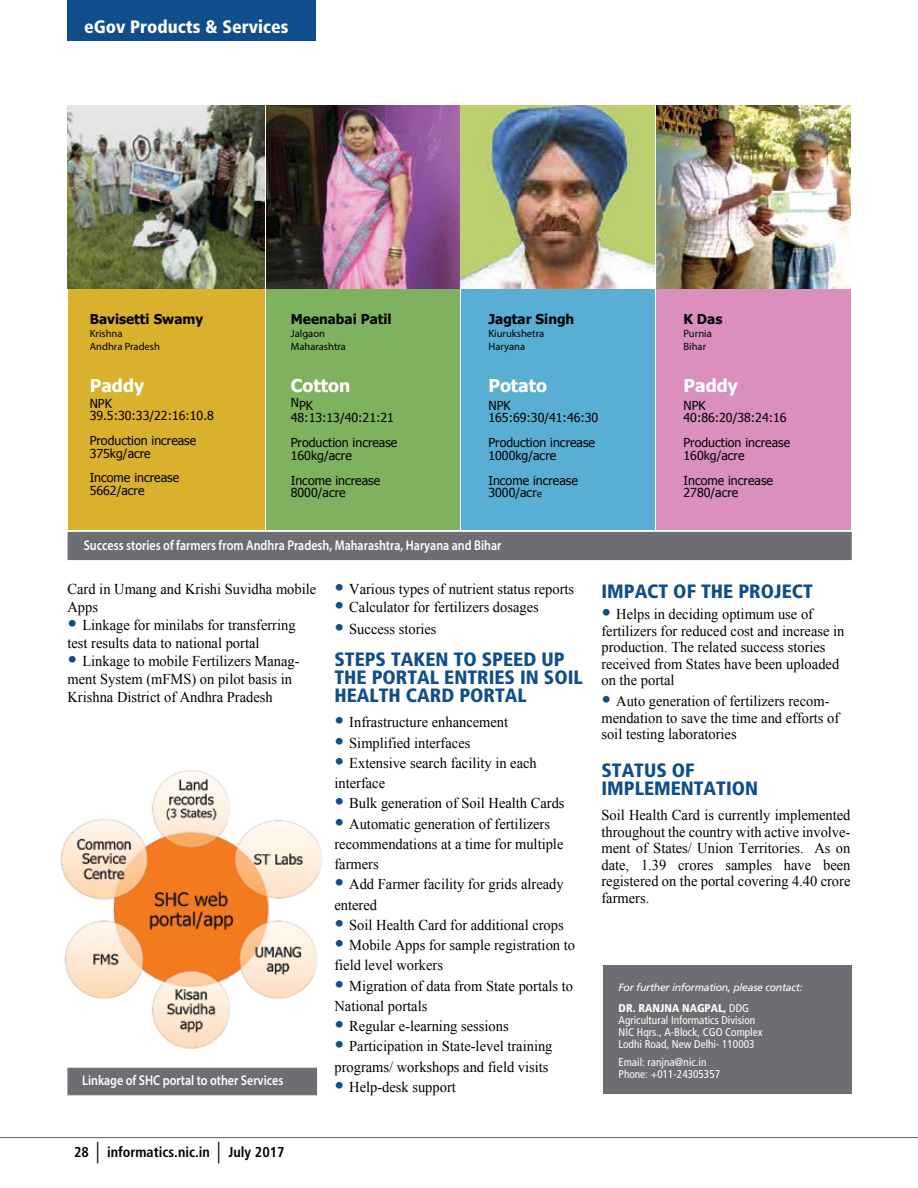
<style>
.page{position:relative;width:918px;height:1188px;background:#fff}
.page>*{position:absolute;margin:0;border:0;box-sizing:border-box;transform-origin:0 0}
.t1{font:900 condensed 19.35px/18px "Frutiger LT Std";color:#0f4e8a}
.t2{font:900 condensed 18px "Frutiger LT Std";color:#fff}
.t3{font:700 17.7px "Tahoma";color:#fff}
.t4{font:15px/16.5px "Times New Roman";color:#010101}
.t5{font:700 condensed 14.25px "Frutiger LT Std";color:#010101}
.t6{font:600 14.1px "Myriad Pro";color:#fff;scale:.85 1}
.t7{font:700 13.65px "Tahoma";color:#010101}
.t8{font:12.3px/12.5px "Tahoma";color:#010101}
.t9{font:condensed 11.25px/12px "Frutiger LT Std";color:#fff}
.t10{font:10.65px/12.8px "Myriad Pro";color:#010101}
.t11{font:italic 10.5px "Frutiger LT Std";letter-spacing:-.025em;color:#fff}
.s1{font-family:"Myriad Pro";font-size:10.65px}
.s2{font-family:"Frutiger LT Std";font-weight:900;font-stretch:condensed;font-size:19.35px;color:#0f4e8a}
.s3{font-family:"Frutiger";font-weight:400;font-size:21.45px}
.s4{font-weight:900}
</style>
<div class="page">
<div style="left:68px;top:1068px;width:249px;height:27px;background:#6d6e71"></div>
<div style="left:68px;top:532px;width:784px;height:28px;background:#6d6e71"></div>
<div style="left:603px;top:966px;width:249px;height:128px;background:#6d6e71"></div>
<div style="left:68px;top:289px;width:197px;height:241px;background:#dab12c"></div>
<div style="left:68px;top:0;width:248px;height:40px;background:#0f4e8a"></div>
<hr style="left:0;top:1137px;width:918px;height:1px;background:#6e6f72">
<div style="left:266px;top:289px;width:194px;height:241px;background:#7fb25e"></div>
<div style="left:461px;top:289px;width:194px;height:241px;background:#59afd3"></div>
<div style="left:656px;top:289px;width:195px;height:241px;background:#db8fbd"></div>
<img style="left:60px;top:770px;width:262px;height:279px">
<img style="left:68px;top:105px;width:391px;height:184px">
<img style="left:461px;top:105px;width:390px;height:184px">
<p class="t2" style="left:84px;top:16px;width:206px">eGov Products &amp; Services</p>
<p class="t7" style="left:90px;top:310px;width:115px">Bavisetti Swamy</p>
<p class="t10" style="left:90px;top:327px;width:72px">Krishna<br>Andhra Pradesh</p>
<p class="t3" style="left:90px;top:373px;width:56px">Paddy</p>
<p class="t8" style="left:90px;top:396px;width:126px">NPK<br>39.5:30:33/22:16:10.8</p>
<p class="t8" style="left:90px;top:434px;width:108px">Production increase<br>375kg/acre</p>
<p class="t8" style="left:90px;top:471px;width:91px">Income increase<br>5662/acre</p>
<p class="t7" style="left:291px;top:310px;width:102px">Meenabai Patil</p>
<p class="t10" style="left:291px;top:327px;width:57px">Jalgaon<br>Maharashtra</p>
<p class="t3" style="left:291px;top:373px;width:61px">Cotton</p>
<p class="t8" style="left:291px;top:399px;width:105px">NPK<br>48:13:13/40:21:21</p>
<p class="t8" style="left:291px;top:436px;width:108px">Production increase<br>160kg/acre</p>
<p class="t8" style="left:291px;top:473px;width:91px">Income increase<br>8000/acre</p>
<p class="t7" style="left:488px;top:310px;width:87px">Jagtar Singh</p>
<p class="t10" style="left:488px;top:327px;width:57px">Kiurukshetra<br>Haryana</p>
<p class="t3" style="left:488px;top:373px;width:60px">Potato</p>
<p class="t8" style="left:488px;top:399px;width:111px">NPK<br>165:69:30/41:46:30</p>
<p class="t8" style="left:488px;top:436px;width:108px">Production increase<br>1000kg/acre</p>
<p class="t8" style="left:488px;top:473px;width:91px">Income increase<br>3000/acr<span class="s1">e</span></p>
<p class="t6" style="left:84px;top:536px;width:493px">Success stories of farmers from Andhra Pradesh, Maharashtra, Haryana and Bihar</p>
<p class="t7" style="left:684px;top:310px;width:40px">K Das</p>
<p class="t10" style="left:684px;top:327px;width:30px">Purnia<br>Bihar</p>
<p class="t3" style="left:684px;top:373px;width:56px">Paddy</p>
<p class="t8" style="left:684px;top:399px;width:105px">NPK<br>40:86:20/38:24:16</p>
<p class="t8" style="left:684px;top:436px;width:108px">Production increase<br>160kg/acre</p>
<p class="t8" style="left:684px;top:473px;width:91px">Income increase<br>2780/acre</p>
<p class="t4" style="left:68px;top:580px;width:250px;line-height:18px">Card in Umang and Krishi Suvidha mobile<br>Apps</p>
<p class="t4" style="left:68px;top:616px;width:230px;line-height:18px"><span class="s2">•</span> Linkage for minilabs for transferring test results data to national portal</p>
<p class="t4" style="left:68px;top:652px;width:234px;line-height:18px"><span class="s2">•</span> Linkage to mobile Fertilizers Manag&shy;ment System (mFMS) on pilot basis in<br>Krishna District of Andhra Pradesh</p>
<p class="t6" style="left:82px;top:1072px;width:238px">Linkage of SHC portal to other Services</p>
<p class="t4" style="left:334px;top:580px;width:241px"><span class="s2">•</span> Various types of nutrient status reports</p>
<p class="t4" style="left:334px;top:598px;width:206px"><span class="s2">•</span> Calculator for fertilizers dosages</p>
<p class="t4" style="left:334px;top:621px;width:104px"><span class="s2">•</span> Success stories</p>
<p class="t1" style="left:334px;top:650px;width:250px">STEPS TAKEN TO SPEED UP<br>THE PORTAL ENTRIES IN SOIL<br>HEALTH CARD PORTAL</p>
<p class="t4" style="left:334px;top:714px;width:175px"><span class="s2">•</span> Infrastructure enhancement</p>
<p class="t4" style="left:334px;top:734px;width:137px"><span class="s2">•</span> Simplified interfaces</p>
<p class="t4" style="left:334px;top:753px;width:204px;line-height:20.2px"><span class="s2">•</span> Extensive search facility in each interface</p>
<p class="t4" style="left:334px;top:795px;width:232px"><span class="s2">•</span> Bulk generation of Soil Health Cards</p>
<p class="t4" style="left:334px;top:813px;width:231px;line-height:20.2px"><span class="s2">•</span> Automatic generation of fertilizers recommendations at a time for multiple farmers</p>
<p class="t4" style="left:334px;top:874px;width:231px;line-height:20.2px"><span class="s2">•</span> Add Farmer facility for grids already entered</p>
<p class="t4" style="left:334px;top:916px;width:231px"><span class="s2">•</span> Soil Health Card for additional crops</p>
<p class="t4" style="left:334px;top:935px;width:242px;line-height:20.2px"><span class="s2">•</span> Mobile Apps for sample registration to field level workers</p>
<p class="t4" style="left:334px;top:975px;width:240px;line-height:20.2px"><span class="s2">•</span> Migration of data from State portals to<br>National portals</p>
<p class="t4" style="left:334px;top:1018px;width:176px"><span class="s2">•</span> Regular e-learning sessions</p>
<p class="t4" style="left:334px;top:1036px;width:220px;line-height:20.2px"><span class="s2">•</span> Participation in State-level training programs/ workshops and field visits</p>
<p class="t4" style="left:334px;top:1078px;width:123px"><span class="s2">•</span> Help-desk support</p>
<p class="t5" style="left:74px;top:1144px;width:212px">28 <span class="s3">|</span> informatics.nic.in <span class="s3">|</span> July 2017</p>
<p class="t1" style="left:601px;top:582px;width:213px">IMPACT OF THE PROJECT</p>
<p class="t4" style="left:601px;top:606px;width:245px"><span class="s2">•</span> Helps in deciding optimum use of fertilizers for reduced cost and increase in production. The related success stories received from States have been uploaded on the portal</p>
<p class="t4" style="left:601px;top:693px;width:239px"><span class="s2">•</span> Auto generation of fertilizers recom&shy;mendation to save the time and efforts of soil testing laboratories</p>
<p class="t1" style="left:601px;top:761px;width:158px">STATUS OF<br>IMPLEMENTATION</p>
<p class="t4" style="left:601px;top:807px;width:251px;text-align:justify">Soil Health Card is currently implemented throughout the country with active involve&shy;ment of States/ Union Territories. As on date, 1.39 crores samples have been registered on the portal covering 4.40 crore farmers.</p>
<p class="t11" style="left:619px;top:982px;width:186px">For further information, please contact:</p>
<p class="t9" style="left:619px;top:1003px;width:145px"><span class="s4">DR. RANJNA NAGPAL,</span> DDG<br>Agricultural Informatics Division<br>NIC Hqrs., A-Block, CGO Complex<br>Lodhi Road, New Delhi- 110003</p>
<p class="t9" style="left:619px;top:1057px;width:103px">Email: ranjna@nic.in<br>Phone: +011-24305357</p>
</div>
